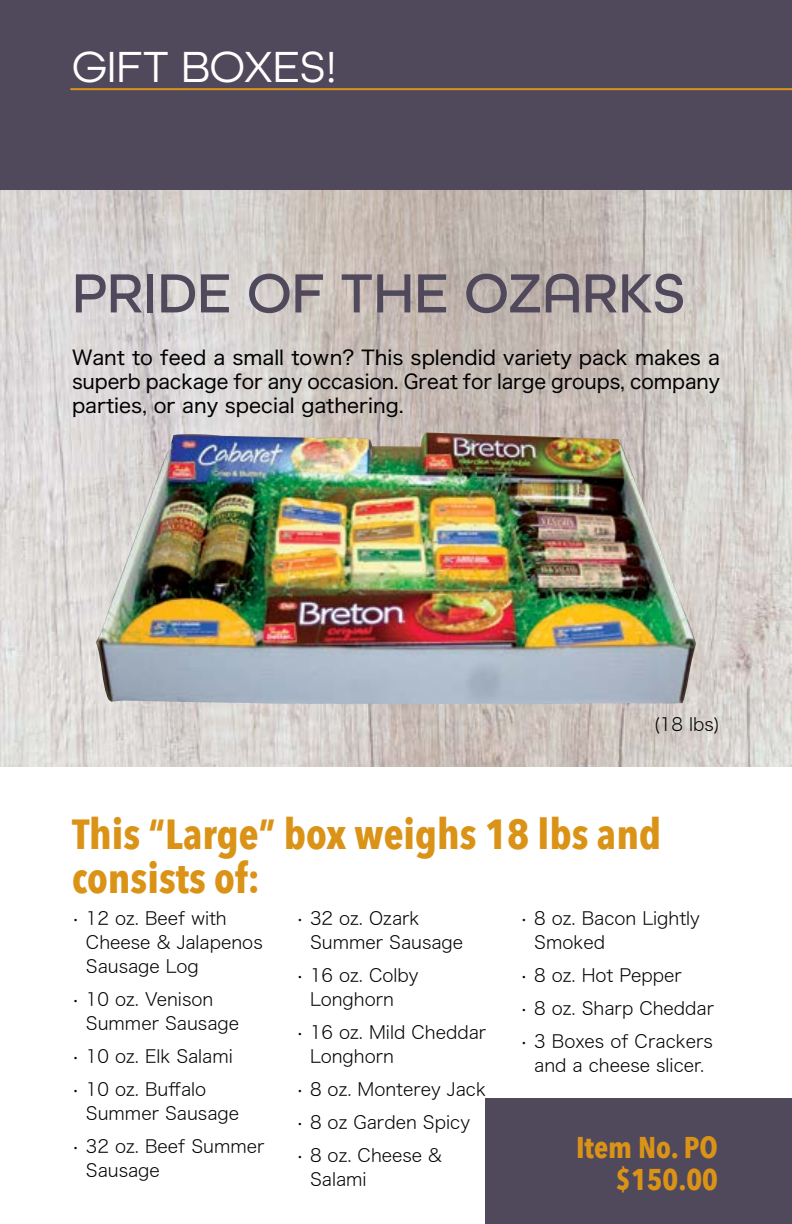
<style>
.page{position:relative;width:792px;height:1224px;background:#fff}
.page>*{position:absolute;margin:0;border:0;box-sizing:border-box;transform-origin:0 0}
.t1{font:500 58.2px "All Round Gothic";color:#50485b}
.t2{font:46px "All Round Gothic";color:#fff}
.t3{font:700 42px/44px "Avenir Next Condensed";color:#da9317}
.t4{font:700 30px/32px "Avenir Next Condensed";color:#da9317;text-align:right}
.t5{font:20px/24px "Hiragino Sans W4";color:#000;text-align:justify}
.t6{font:18px/24px "Hiragino Sans W2";color:#000}
</style>
<div class="page">
<div style="left:0;top:0;width:792px;height:190px;background:#50485b"></div>
<hr style="left:71px;top:88px;width:721px;height:2px;background:#da9317">
<div style="left:485px;top:1099px;width:307px;height:125px;background:#50485b"></div>
<img style="left:0;top:190px;width:792px;height:576px">
<img style="left:96px;top:432px;width:600px;height:272px">
<h2 class="t2" style="left:72px;top:40px;width:267px">GIFT BOXES!</h2>
<h1 class="t1" style="left:72px;top:259px;width:615px">PRIDE OF THE OZARKS</h1>
<p class="t5" style="left:72px;top:344px;width:649px">Want to feed a small town? This splendid variety pack makes a superb package for any occasion. Great for large groups, company parties, or any special gathering.</p>
<p class="t6" style="left:654px;top:711px;width:68px">(18 lbs)</p>
<h3 class="t3" style="left:72px;top:812px;width:591px">This “Large” box weighs 18 lbs and consists of:</h3>
<p class="t6" style="left:86px;top:905px;width:178px;text-indent:-14px">• 12 oz. Beef with<br>Cheese &amp; Jalapenos<br>Sausage Log</p>
<p class="t6" style="left:86px;top:986px;width:155px;text-indent:-14px">• 10 oz. Venison<br>Summer Sausage</p>
<p class="t6" style="left:72px;top:1043px;width:163px">• 10 oz. Elk Salami</p>
<p class="t6" style="left:86px;top:1076px;width:155px;text-indent:-14px">• 10 oz. Buffalo<br>Summer Sausage</p>
<p class="t6" style="left:86px;top:1133px;width:180px;text-indent:-14px">• 32 oz. Beef Summer<br>Sausage</p>
<p class="t6" style="left:310px;top:905px;width:155px;text-indent:-14px">• 32 oz. Ozark<br>Summer Sausage</p>
<p class="t6" style="left:296px;top:962px;width:124px;text-align:center">• 16 oz. Colby<br>Longhorn</p>
<p class="t6" style="left:310px;top:1019px;width:178px;text-indent:-14px">• 16 oz. Mild Cheddar<br>Longhorn</p>
<p class="t6" style="left:296px;top:1076px;width:192px">• 8 oz. Monterey Jack</p>
<p class="t6" style="left:296px;top:1109px;width:176px">• 8 oz Garden Spicy</p>
<p class="t6" style="left:310px;top:1142px;width:134px;text-indent:-14px">• 8 oz. Cheese &amp;<br>Salami</p>
<p class="t6" style="left:534px;top:905px;width:167px;text-indent:-14px">• 8 oz. Bacon Lightly<br>Smoked</p>
<p class="t6" style="left:520px;top:962px;width:164px">• 8 oz. Hot Pepper</p>
<p class="t6" style="left:520px;top:995px;width:196px">• 8 oz. Sharp Cheddar</p>
<p class="t6" style="left:520px;top:1028px;width:195px;text-align:center">• 3 Boxes of Crackers and a cheese slicer.</p>
<h3 class="t4" style="left:576px;top:1131px;width:143px">Item No. PO $150.00</h3>
</div>
